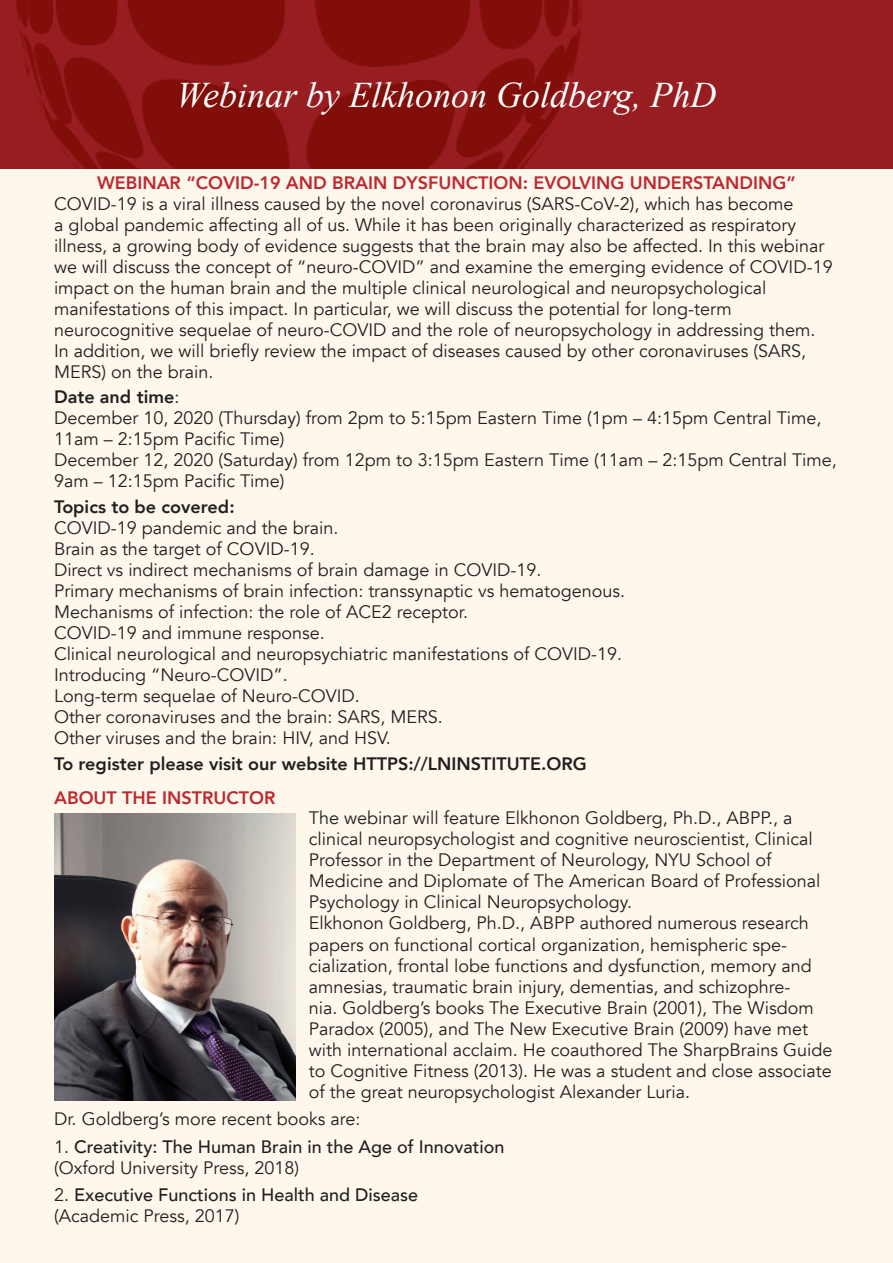
<style>
.page{position:relative;width:893px;height:1263px;background:#fef7ec}
.page>*{position:absolute;margin:0;border:0;box-sizing:border-box;transform-origin:0 0}
.t1{font:italic 36px "Times New Roman";color:#fff}
.Text_01{font:18px/21px "Avenir";color:#231f20}
.Text_01-2{font:800 18px "Avenir";color:#231f20}
.t2{font:500 18px "Avenir";color:#231f20}
.Text_01-3{font:800 18px "Avenir";color:#be2930}
.Subhead_02{font:800 18px "Avenir";color:#be2930}
.s1{font-weight:400}
</style>
<div class="page">
<div style="left:0;top:0;width:893px;height:168px;background:#971d21"></div>
<img style="left:16px;top:0;width:566px;height:168px">
<img style="left:54px;top:813px;width:241px;height:287px">
<p class="t1" style="left:176px;top:70px;width:542px">Webinar by Elkhonon Goldberg, PhD</p>
<p class="Text_01-3" style="left:97px;top:169px;width:700px">WEBINAR “COVID-19 AND BRAIN DYSFUNCTION: EVOLVING UNDERSTANDING”</p>
<p class="Text_01" style="left:54px;top:194px;width:741px">COVID-19 is a viral illness caused by the novel coronavirus (SARS-CoV-2), which has become</p>
<p class="Text_01" style="left:54px;top:215px;width:744px">a global pandemic affecting all of us. While it has been originally characterized as respiratory</p>
<p class="Text_01" style="left:54px;top:236px;width:772px">illness, a growing body of evidence suggests that the brain may also be affected. In this webinar</p>
<p class="Text_01" style="left:54px;top:257px;width:780px">we will discuss the concept of “neuro-COVID” and examine the emerging evidence of COVID-19</p>
<p class="Text_01" style="left:54px;top:278px;width:714px">impact on the human brain and the multiple clinical neurological and neuropsychological</p>
<p class="Text_01" style="left:54px;top:299px;width:679px">manifestations of this impact. In particular, we will discuss the potential for long-term</p>
<p class="Text_01" style="left:54px;top:320px;width:763px">neurocognitive sequelae of neuro-COVID and the role of neuropsychology in addressing them.</p>
<p class="Text_01" style="left:54px;top:341px;width:754px">In addition, we will briefly review the impact of diseases caused by other coronaviruses (SARS,</p>
<p class="Text_01" style="left:54px;top:362px;width:161px">MERS) on the brain.</p>
<p class="Text_01-2" style="left:54px;top:383px;width:127px">Date and time<span class="s1">:</span></p>
<p class="Text_01" style="left:54px;top:408px;width:769px">December 10, 2020 (Thursday) from 2pm to 5:15pm Eastern Time (1pm – 4:15pm Central Time,<br>11am – 2:15pm Pacific Time)</p>
<p class="Text_01" style="left:54px;top:450px;width:784px">December 12, 2020 (Saturday) from 12pm to 3:15pm Eastern Time (11am – 2:15pm Central Time,<br>9am – 12:15pm Pacific Time)</p>
<p class="Text_01-2" style="left:54px;top:493px;width:182px">Topics to be covered:</p>
<p class="Text_01" style="left:54px;top:518px;width:286px">COVID-19 pandemic and the brain.</p>
<p class="Text_01" style="left:54px;top:539px;width:262px">Brain as the target of COVID-19.</p>
<p class="Text_01" style="left:54px;top:560px;width:489px">Direct vs indirect mechanisms of brain damage in COVID-19.</p>
<p class="Text_01" style="left:54px;top:581px;width:573px">Primary mechanisms of brain infection: transsynaptic vs hematogenous.</p>
<p class="Text_01" style="left:54px;top:602px;width:416px">Mechanisms of infection: the role of ACE2 receptor.</p>
<p class="Text_01" style="left:54px;top:623px;width:272px">COVID-19 and immune response.</p>
<p class="Text_01" style="left:54px;top:644px;width:570px">Clinical neurological and neuropsychiatric manifestations of COVID-19.</p>
<p class="Text_01" style="left:54px;top:665px;width:235px">Introducing “Neuro-COVID”.</p>
<p class="Text_01" style="left:54px;top:686px;width:307px">Long-term sequelae of Neuro-COVID.</p>
<p class="Text_01" style="left:54px;top:707px;width:390px">Other coronaviruses and the brain: SARS, MERS.</p>
<p class="Text_01" style="left:54px;top:728px;width:338px">Other viruses and the brain: HIV, and HSV.</p>
<p class="Text_01-2" style="left:54px;top:749px;width:534px">To register please visit our website HTTPS://LNINSTITUTE.ORG</p>
<p class="Subhead_02" style="left:54px;top:784px;width:223px">ABOUT THE INSTRUCTOR</p>
<p class="Text_01" style="left:309px;top:808px;width:513px">The webinar will feature Elkhonon Goldberg, Ph.D., ABPP., a clinical neuropsychologist and cognitive neuroscientist, Clinical Professor in the Department of Neurology, NYU School of Medicine and Diplomate of The American Board of Professional Psychology in Clinical Neuropsychology.</p>
<p class="Text_01" style="left:309px;top:913px;width:525px">Elkhonon Goldberg, Ph.D., ABPP authored numerous research papers on functional cortical organization, hemispheric spe&shy;cialization, frontal lobe functions and dysfunction, memory and amnesias, traumatic brain injury, dementias, and schizophre-<br>nia. Goldberg’s books The Executive Brain (2001), The Wisdom Paradox (2005), and The New Executive Brain (2009) have met with international acclaim. He coauthored The SharpBrains Guide to Cognitive Fitness (2013). He was a student and close associate of the great neuropsychologist Alexander Luria.</p>
<p class="Text_01" style="left:54px;top:1108px;width:308px">Dr. Goldberg’s more recent books are:</p>
<p class="t2" style="left:54px;top:1131px;width:452px"><span class="s1">1.</span> Creativity: The Human Brain in the Age of Innovation</p>
<p class="Text_01" style="left:54px;top:1157px;width:247px">(Oxford University Press, 2018)</p>
<p class="t2" style="left:54px;top:1179px;width:366px"><span class="s1">2.</span> Executive Functions in Health and Disease</p>
<p class="Text_01" style="left:54px;top:1206px;width:187px">(Academic Press, 2017)</p>
</div>
